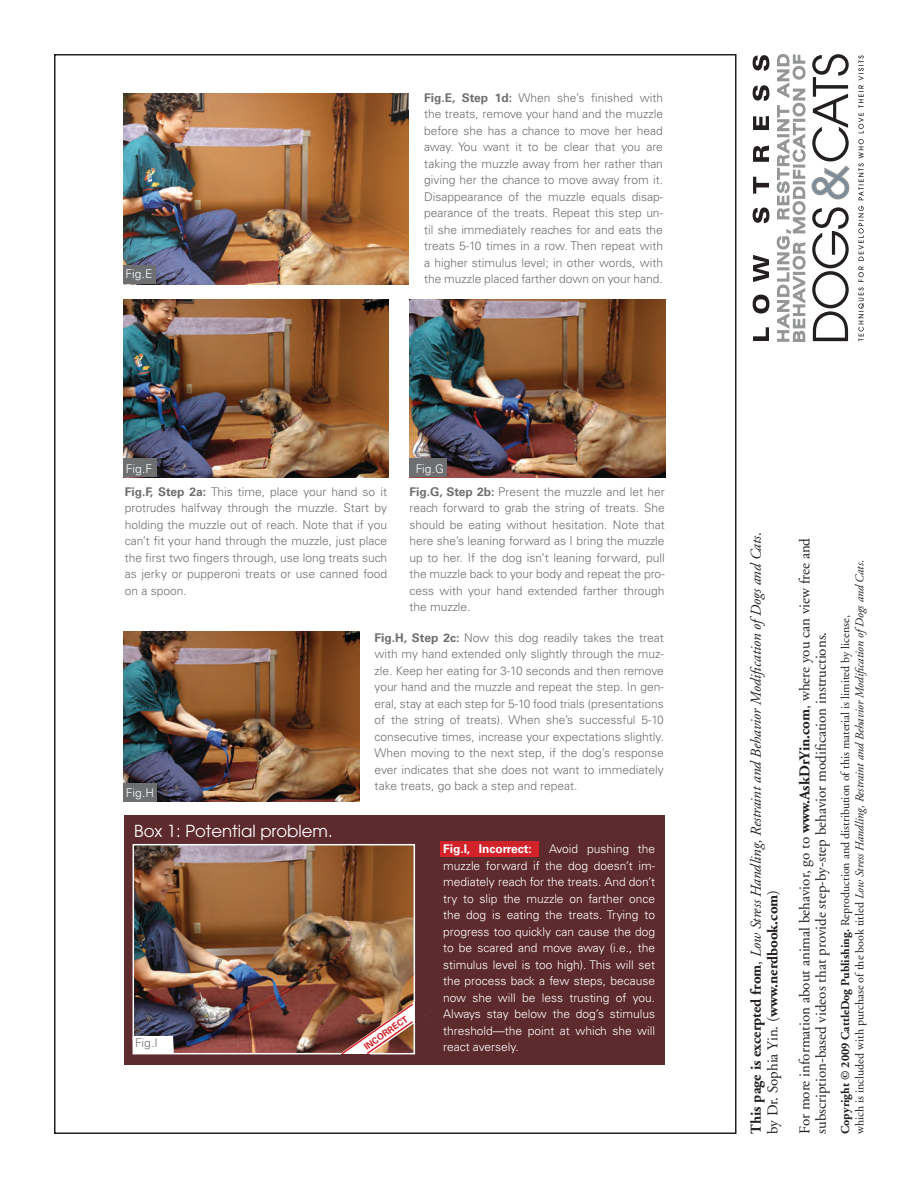
<style>
.page{position:relative;width:918px;height:1188px;background:#fff}
.page>*{position:absolute;margin:0;border:0;box-sizing:border-box;transform-origin:0 0}
.PQ_KO11_13{font:16.5px "Avant Garde";color:#fff}
.t1{font:15px/16.5px "Adobe Garamond";color:#231f20}
.t2{font:italic 15px/16.5px "Adobe Garamond";color:#231f20}
.CaptionR1{font:300 12px/16.5px "Univers";color:#6d6f71;text-align:justify}
.CaptionR1-2{font:300 12px/16.5px "Univers";color:#fff;text-align:justify}
.BT_R1noindent{font:12px/14.4px "Adobe Garamond";color:#231f20}
.CaptionR1-3{font:700 12px "Univers";color:#fff}
.CaptionR1-4{font:700 9px "Univers";color:#d2232a}
.s1{font-weight:700}
.s2{font-weight:700;font-style:normal}
.s3{font-style:normal}
.s4{font-style:italic}
</style>
<div class="page">
<img style="left:123px;top:632px;width:237px;height:170px">
<div style="left:123px;top:783px;width:34px;height:19px;background:#6d6f71"></div>
<img style="left:410px;top:299px;width:256px;height:178px">
<div style="left:409px;top:458px;width:38px;height:19px;background:#6d6f71"></div>
<img style="left:123px;top:299px;width:266px;height:178px">
<div style="left:123px;top:458px;width:34px;height:19px;background:#6d6f71"></div>
<img style="left:123px;top:93px;width:285px;height:191px">
<div style="left:123px;top:265px;width:32px;height:19px;background:#6d6f71"></div>
<svg style="left:753px;top:55px;width:16px;height:286px"></svg>
<svg style="left:776px;top:54px;width:74px;height:288px"></svg>
<svg style="left:858px;top:55px;width:6px;height:286px"></svg>
<div style="left:124px;top:815px;width:540px;height:250px;background:#5d2a2d"></div>
<img style="left:136px;top:847px;width:276px;height:204px">
<div style="left:133px;top:844px;width:282px;height:210px;border:2px solid #fff"></div>
<div style="left:441px;top:841px;width:98px;height:16px;background:#d2232a"></div>
<svg style="left:133px;top:1036px;width:41px;height:17px"></svg>
<img style="left:340px;top:1002px;width:76px;height:53px">
<div style="left:415px;top:1002px;width:9px;height:20px;background:#5d2a2d"></div>
<p class="CaptionR1-2" style="left:125px;top:266px;width:28px">Fig.E</p>
<p class="CaptionR1" style="left:424px;top:89px;width:240px"><span class="s1">Fig.E, Step 1d:</span> When she’s finished with the treats, remove your hand and the muzzle before she has a chance to move her head away. You want it to be clear that you are taking the muzzle away from her rather than giving her the chance to move away from it.<br>Disappearance of the muzzle equals disap&shy;pearance of the treats. Repeat this step un&shy;til she immediately reaches for and eats the treats 5-10 times in a row. Then repeat with a higher stimulus level; in other words, with the muzzle placed farther down on your hand.</p>
<p class="CaptionR1-2" style="left:126px;top:460px;width:28px">Fig.F</p>
<p class="CaptionR1-2" style="left:416px;top:460px;width:30px">Fig.G</p>
<p class="CaptionR1" style="left:125px;top:483px;width:264px"><span class="s1">Fig.F, Step 2a:</span> This time, place your hand so it protrudes halfway through the muzzle. Start by holding the muzzle out of reach. Note that if you can’t fit your hand through the muzzle, just place the first two fingers through, use long treats such as jerky or pupperoni treats or use canned food on a spoon.</p>
<p class="CaptionR1" style="left:409px;top:483px;width:257px"><span class="s1">Fig.G, Step 2b:</span> Present the muzzle and let her reach forward to grab the string of treats. She should be eating without hesitation. Note that here she’s leaning forward as I bring the muzzle up to her. If the dog isn’t leaning forward, pull the muzzle back to your body and repeat the pro&shy;cess with your hand extended farther through the muzzle.</p>
<p class="CaptionR1-2" style="left:126px;top:785px;width:30px">Fig.H</p>
<p class="PQ_KO11_13" style="left:134px;top:821px;width:200px">Box 1: Potential problem.</p>
<p class="CaptionR1" style="left:135px;top:1035px;width:24px">Fig.I</p>
<p class="CaptionR1" style="left:375px;top:629px;width:291px"><span class="s1">Fig.H, Step 2c:</span> Now this dog readily takes the treat with my hand extended only slightly through the muz&shy;zle. Keep her eating for 3-10 seconds and then remove your hand and the muzzle and repeat the step. In gen&shy;eral, stay at each step for 5-10 food trials (presentations of the string of treats). When she’s successful 5-10 consecutive times, increase your expectations slightly.<br>When moving to the next step, if the dog’s response ever indicates that she does not want to immediately take treats, go back a step and repeat.</p>
<p class="CaptionR1-4" style="left:362px;top:1043px;width:53px;rotate:-35deg">INCORRECT</p>
<p class="CaptionR1-3" style="left:443px;top:842px;width:90px">Fig.I, Incorrect:</p>
<p class="CaptionR1-2" style="left:443px;top:841px;width:214px;text-indent:106px">Avoid pushing the muzzle forward if the dog doesn’t im&shy;mediately reach for the treats. And don’t try to slip the muzzle on farther once the dog is eating the treats. Trying to progress too quickly can cause the dog to be scared and move away (i.e., the stimulus level is too high). This will set the process back a few steps, because now she will be less trusting of you.<br>Always stay below the dog’s stimulus threshold—the point at which she will react aversely.</p>
<p class="t2" style="left:748px;top:1134px;width:603px;rotate:-90deg"><span class="s2">This page is excerpted from</span><span class="s3">,</span> Low Stress Handling, Restraint and Behavior Modification ofDogs and Cats<span class="s3">. by Dr. Sophia Yin. (</span><span class="s2">www.nerdbook.com</span><span class="s3">)</span></p>
<p class="t1" style="left:797px;top:1134px;width:598px;rotate:-90deg">For more information about animal behavior, go to <span class="s1">www.AskDrYin.com</span>, where you can view free and subscription-based videos that provide step-by-step behavior modification instructions.</p>
<p class="BT_R1noindent" style="left:838px;top:1134px;width:576px;rotate:-90deg"><span class="s1">Copyright © 2009 CattleDog Publishing.</span> Reproduction and distribution of this material is limited by license,<br>which is included with purchase of the book titled <span class="s4">Low Stress Handling, Restraint and Behavior Modification ofDogs and Cats</span>.</p>
</div>
